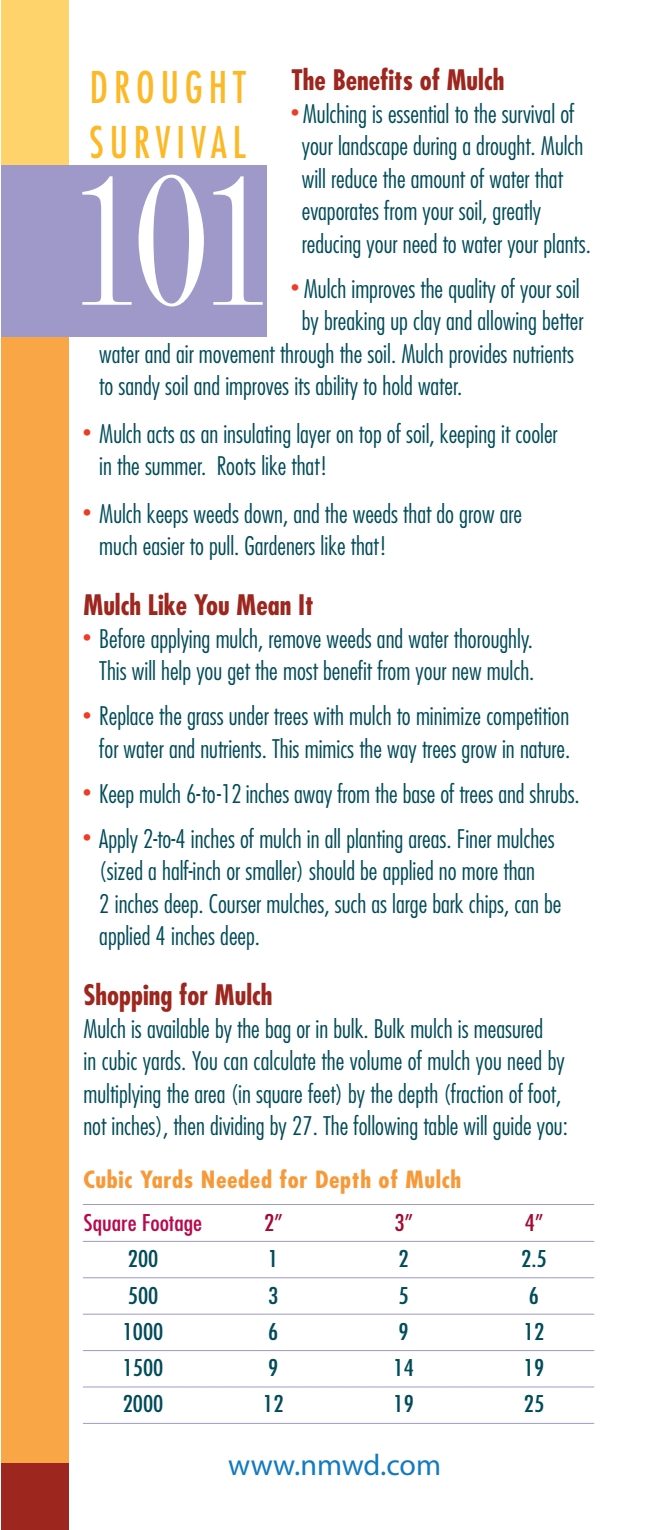
<style>
.page{position:relative;width:663px;height:1530px;background:#fff}
.page>*{position:absolute;margin:0;border:0;box-sizing:border-box;transform-origin:0 0}
.t1{font:192.5px "Fashion Compressed Plain";color:#fff}
.t2{font:condensed 42.5px/55px "Futura";letter-spacing:.15em;color:#fcb825;scale:.92 1}
.t3{font:30px "Myriad Pro";color:#127ac0}
.t4{font:700 condensed 27.5px "Futura";color:#9d261e}
.t5{font:300 condensed 25px/32.5px "Futura";color:#004c5a}
.t6{font:700 condensed 23px "Futura";letter-spacing:.025em;color:#f89937;scale:1.1 1}
.t7{font:condensed 22.5px/36.2px "Futura";color:#004c5a;scale:1.1 1}
.t8{font:condensed 22.5px "Futura";color:#b80a4d;scale:1.1 1}
.t9{font:condensed 22.5px "Futura";color:#a30a34;scale:1.1 1}
.s1{font-size:17.5px;color:#ef3c25}
</style>
<div class="page">
<div style="left:1px;top:0;width:67px;height:1530px;background:#9d261e"></div>
<div style="left:1px;top:185px;width:67px;height:1277px;background:#f9a647"></div>
<div style="left:1px;top:0;width:67px;height:188px;background:#fed36b"></div>
<div style="left:1px;top:165px;width:265px;height:171px;background:#9f99ca"></div>
<hr style="left:83px;top:1241px;width:511px;height:1px;background:#9f99ca">
<hr style="left:83px;top:1204px;width:511px;height:1px;background:#9f99ca">
<hr style="left:83px;top:1277px;width:511px;height:1px;background:#9f99ca">
<hr style="left:83px;top:1314px;width:511px;height:1px;background:#9f99ca">
<hr style="left:83px;top:1350px;width:511px;height:1px;background:#9f99ca">
<hr style="left:83px;top:1387px;width:511px;height:1px;background:#9f99ca">
<hr style="left:83px;top:1423px;width:511px;height:1px;background:#9f99ca">
<p class="t4" style="left:291px;top:62px;width:214px">The Benefits of Mulch</p>
<p class="t5" style="left:302px;top:97px;width:290px;text-indent:-10px"><span class="s1">•</span> Mulching is essential to the survival of your landscape during a drought. Mulch will reduce the amount of water that evaporates from your soil, greatly reducing your need to water your plants.</p>
<p class="t5" style="left:291px;top:272px;width:290px"><span class="s1">•</span> Mulch improves the quality of your soil</p>
<p class="t5" style="left:302px;top:305px;width:283px">by breaking up clay and allowing better</p>
<p class="t5" style="left:99px;top:337px;width:476px">water and air movement through the soil. Mulch provides nutrients</p>
<p class="t5" style="left:99px;top:370px;width:364px">to sandy soil and improves its ability to hold water.</p>
<p class="t5" style="left:99px;top:417px;width:459px;text-indent:-16px"><span class="s1">•</span> Mulch acts as an insulating layer on top of soil, keeping it cooler in the summer. Roots like that!</p>
<p class="t5" style="left:99px;top:497px;width:424px;text-indent:-16px"><span class="s1">•</span> Mulch keeps weeds down, and the weeds that do grow are much easier to pull. Gardeners like that!</p>
<p class="t4" style="left:83px;top:587px;width:231px">Mulch Like You Mean It</p>
<p class="t5" style="left:83px;top:622px;width:452px;text-align:right"><span class="s1">•</span> Before applying mulch, remove weeds and water thoroughly.<br>This will help you get the most benefit from your new mulch.</p>
<p class="t5" style="left:83px;top:700px;width:488px;text-align:right"><span class="s1">•</span> Replace the grass under trees with mulch to minimize competition for water and nutrients. This mimics the way trees grow in nature.</p>
<p class="t5" style="left:83px;top:777px;width:497px"><span class="s1">•</span> Keep mulch 6-to-12 inches away from the base of trees and shrubs.</p>
<p class="t5" style="left:99px;top:822px;width:463px;text-indent:-16px"><span class="s1">•</span> Apply 2-to-4 inches of mulch in all planting areas. Finer mulches (sized a half-inch or smaller) should be applied no more than<br>2 inches deep. Courser mulches, such as large bark chips, can be applied 4 inches deep.</p>
<p class="t4" style="left:83px;top:977px;width:190px">Shopping for Mulch</p>
<p class="t5" style="left:83px;top:1012px;width:486px">Mulch is available by the bag or in bulk. Bulk mulch is measured<br>in cubic yards. You can calculate the volume of mulch you need by multiplying the area (in square feet) by the depth (fraction of foot, not inches), then dividing by 27. The following table will guide you:</p>
<p class="t6" style="left:83px;top:1164px;width:345px">Cubic Yards Needed for Depth of Mulch</p>
<h2 class="t2" style="left:90px;top:59px;width:171px">DROUGHT<br>SURVIVAL</h2>
<h1 class="t1" style="left:81px;top:126px;width:182px">101</h1>
<p class="t8" style="left:84px;top:1209px;width:109px">Square Footage</p>
<p class="t7" style="left:123px;top:1240px;width:38px">200<br>500<br>1000<br>1500<br>2000</p>
<p class="t9" style="left:264px;top:1209px;width:18px">2”</p>
<p class="t7" style="left:263px;top:1240px;width:20px">1<br>3<br>6<br>9<br>12</p>
<p class="t9" style="left:394px;top:1209px;width:18px">3”</p>
<p class="t7" style="left:393px;top:1240px;width:20px">2<br>5<br>9<br>14<br>19</p>
<p class="t3" style="left:228px;top:1446px;width:214px">www.nmwd.com</p>
<p class="t9" style="left:524px;top:1209px;width:18px">4”</p>
<p class="t7" style="left:521px;top:1240px;width:25px">2.5<br>6<br>12<br>19<br>25</p>
</div>
